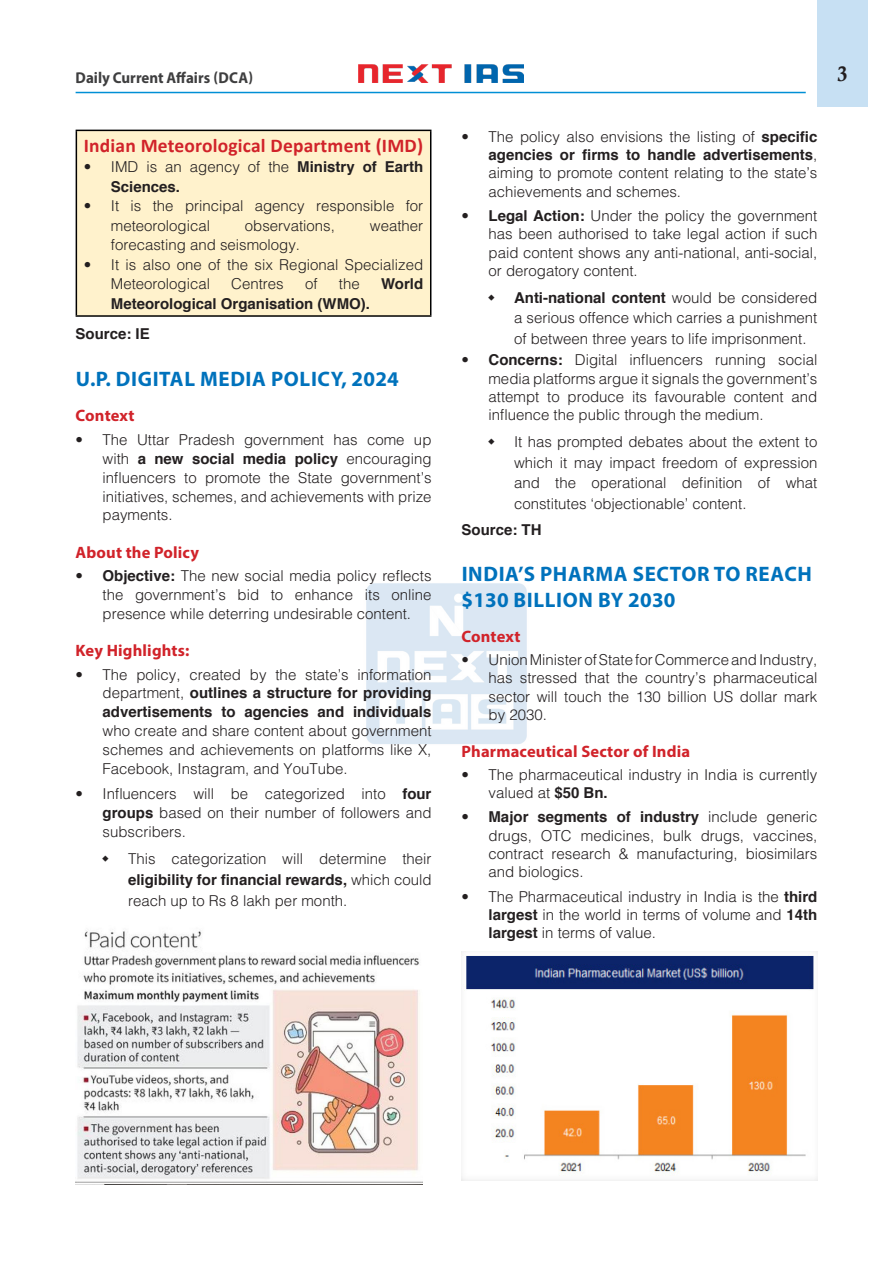
<style>
.page{position:relative;width:893px;height:1263px;background:#fff}
.page>*{position:absolute;margin:0;border:0;box-sizing:border-box;transform-origin:0 0}
.H-1{font:700 21px/25.5px "Myriad Pro";letter-spacing:.03em;color:#0072bc}
.t1{font:21px "Calis MT Bol";color:#231f20}
.H-2{font:700 19.5px "Calibri";letter-spacing:.01em;color:#d1232a}
.H-2-2{font:700 16.5px "Myriad Pro";letter-spacing:.01em;color:#d1232a}
.t2{font:700 15.75px "Myriad Pro";color:#3e3e3f;scale:.95 1}
.t3{font:300 15px/18.3px "Helvetica";color:#231f20;text-align:justify}
.body{font:700 15px/19.5px "Helvetica";color:#231f20}
.s1{font-weight:300}
.s2{font-weight:700}
</style>
<div class="page">
<div style="left:817px;top:0;width:51px;height:107px;background:#c7e0f3"></div>
<img style="left:358px;top:64px;width:165px;height:19px">
<hr style="left:76px;top:92px;width:730px;height:1px;background:#008fd5">
<img style="left:366px;top:583px;width:161px;height:161px">
<div style="left:76px;top:130px;width:355px;height:186px;background:#fff2cc"></div>
<hr style="left:76px;top:130px;width:355px;height:1px;background:#000">
<hr style="left:76px;top:131px;width:1px;height:184px;background:#000">
<hr style="left:430px;top:131px;width:1px;height:184px;background:#000">
<hr style="left:76px;top:315px;width:355px;height:2px;background:#000">
<img style="left:76px;top:930px;width:346px;height:253px">
<img style="left:461px;top:952px;width:356px;height:229px">
<p class="t2" style="left:76px;top:67px;width:188px">Daily Current Affairs (DCA)</p>
<h1 class="t1" style="left:837px;top:62px;width:12px">3</h1>
<p class="H-2" style="left:84px;top:132px;width:341px">Indian Meteorological Department (IMD)</p>
<p class="body" style="left:111px;top:157px;width:314px;text-indent:-27px"><span class="s1">• IMD is an agency of the</span> Ministry of Earth<br>Sciences.</p>
<p class="t3" style="left:111px;top:195px;width:314px;line-height:19.5px;text-indent:-27px">• It is the principal agency responsible for meteorological</p>
<p class="t3" style="left:245px;top:216px;width:92px">observations,</p>
<p class="t3" style="left:370px;top:216px;width:55px">weather</p>
<p class="t3" style="left:111px;top:235px;width:191px">forecasting and seismology.</p>
<p class="t3" style="left:111px;top:254px;width:314px;line-height:19.5px;text-indent:-27px">• It is also one of the six Regional Specialized<br>Meteorological</p>
<p class="t3" style="left:231px;top:274px;width:54px">Centres</p>
<p class="t3" style="left:305px;top:274px;width:14px">of</p>
<p class="t3" style="left:339px;top:274px;width:22px">the</p>
<p class="body" style="left:381px;top:274px;width:44px">World</p>
<p class="body" style="left:111px;top:294px;width:261px">Meteorological Organisation (WMO).</p>
<p class="body" style="left:76px;top:324px;width:76px">Source: IE</p>
<p class="H-1" style="left:76px;top:365px;width:325px">U.P. DIGITAL MEDIA POLICY, 2024</p>
<p class="H-2-2" style="left:76px;top:405px;width:60px">Context</p>
<p class="t3" style="left:103px;top:430px;width:330px;line-height:18.9px;text-indent:-27px">• The Uttar Pradesh government has come up with <span class="s2">a new social media policy</span> encouraging influencers to promote the State government’s initiatives, schemes, and achievements with prize payments.</p>
<p class="H-2-2" style="left:76px;top:541px;width:125px">About the Policy</p>
<p class="t3" style="left:103px;top:566px;width:330px;line-height:18.9px;text-indent:-27px">• <span class="s2">Objective:</span> The new social media policy reflects the government’s bid to enhance its online presence while deterring undesirable content.</p>
<p class="H-2-2" style="left:76px;top:640px;width:115px">Key Highlights:</p>
<p class="t3" style="left:103px;top:664px;width:330px;line-height:18.9px;text-indent:-27px">• The policy, created by the state’s information department, <span class="s2">outlines a structure for providing advertisements to agencies and individuals </span>who create and share content about government schemes and achievements on platforms like X, Facebook, Instagram, and YouTube.</p>
<p class="t3" style="left:103px;top:784px;width:330px;line-height:18.9px;text-indent:-27px">• Influencers will be categorized into <span class="s2">four groups</span> based on their number of followers and subscribers.</p>
<p class="t3" style="left:128px;top:847px;width:305px;line-height:21.1px">This categorization will determine their <span class="s2">eligibility for financial rewards,</span> which could reach up to Rs 8 lakh per month.</p>
<p class="t3" style="left:488px;top:127px;width:330px;text-indent:-27px">• The policy also envisions the listing of <span class="s2">specific agencies or firms to handle advertisements</span>, aiming to promote content relating to the state’s achievements and schemes.</p>
<p class="t3" style="left:488px;top:206px;width:330px;text-indent:-27px">• <span class="s2">Legal Action:</span> Under the policy the government has been authorised to take legal action if such paid content shows any anti-national, anti-social, or derogatory content.</p>
<p class="t3" style="left:514px;top:287px;width:305px;line-height:20.5px"><span class="s2">Anti-national content</span> would be considered a serious offence which carries a punishment of between three years to life imprisonment.</p>
<p class="t3" style="left:488px;top:350px;width:330px;text-indent:-27px">• <span class="s2">Concerns:</span> Digital influencers running social media platforms argue it signals the government’s attempt to produce its favourable content and influence the public through the medium.</p>
<p class="t3" style="left:514px;top:431px;width:305px;line-height:20.5px">It has prompted debates about the extent to which it may impact freedom of expression and the operational definition of what constitutes ‘objectionable’ content.</p>
<p class="body" style="left:461px;top:520px;width:82px">Source: TH</p>
<p class="H-1" style="left:461px;top:561px;width:352px">INDIA’S PHARMA SECTOR TO REACH $130 BILLION BY 2030</p>
<p class="H-2-2" style="left:461px;top:626px;width:60px">Context</p>
<p class="t3" style="left:488px;top:650px;width:330px;text-indent:-27px">• Union Minister of State for Commerce and Industry, has stressed that the country’s pharmaceutical sector will touch the 130 billion US dollar mark by 2030.</p>
<p class="H-2-2" style="left:461px;top:740px;width:230px">Pharmaceutical Sector of India</p>
<p class="t3" style="left:488px;top:765px;width:330px;text-indent:-27px">• The pharmaceutical industry in India is currently valued at <span class="s2">$50 Bn.</span></p>
<p class="t3" style="left:488px;top:807px;width:330px;text-indent:-27px">• <span class="s2">Major segments of industry</span> include generic drugs, OTC medicines, bulk drugs, vaccines, contract research &amp; manufacturing, biosimilars and biologics.</p>
<p class="t3" style="left:488px;top:887px;width:330px;text-indent:-27px">• The Pharmaceutical industry in India is the <span class="s2">third largest</span> in the world in terms of volume and <span class="s2">14th largest</span> in terms of value.</p>
</div>
